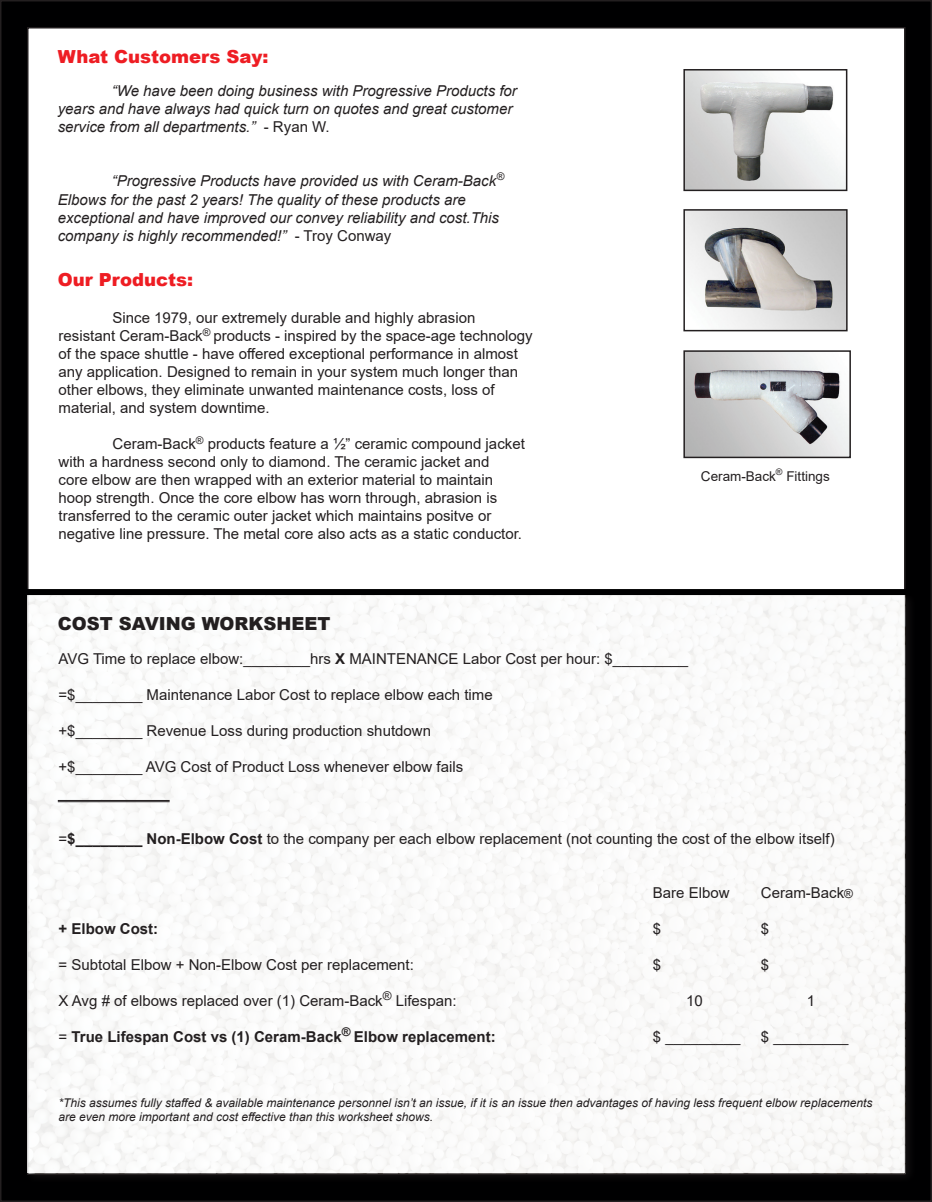
<style>
.page{position:relative;width:932px;height:1202px;background:#fff}
.page>*{position:absolute;margin:0;border:0;box-sizing:border-box;transform-origin:0 0}
.t1{font:900 18px "Arial";color:#ee1d23}
.t2{font:900 18px "Arial";color:#231f20}
.t3{font:15px/18px "Arial";color:#231f20}
.t4{font:italic 15px/18px "Arial";color:#231f20}
.t5{font:700 15px "Arial";color:#231f20}
.t6{font:13.5px "Arial";color:#231f20}
.t7{font:italic 12px/14.4px "Arial";color:#231f20}
.s1{font-style:normal}
.s2{font-weight:700}
.s3{font-size:12.45px}
.s4{font-weight:400}
</style>
<div class="page">
<div style="left:1px;top:1px;width:930px;height:1200px;background:#000001"></div>
<div style="left:27px;top:27px;width:878px;height:1147px;background:#fff;border:2px solid #231f20"></div>
<div style="left:23px;top:591px;width:894px;height:593px;background:#231f20;opacity:.75"></div>
<div style="left:28px;top:595px;width:876px;height:577px;background:#fff"></div>
<div style="left:22px;top:589px;width:888px;height:6px;background:#000001"></div>
<hr style="left:58px;top:800px;width:112px;height:1px;background:#231f20">
<hr style="left:58px;top:801px;width:112px;height:1px;background:#231f20">
<img style="left:686px;top:212px;width:158px;height:116px">
<div style="left:683px;top:209px;width:164px;height:122px;border:2px solid #231f20"></div>
<img style="left:686px;top:72px;width:158px;height:116px">
<div style="left:683px;top:69px;width:164px;height:122px;border:2px solid #231f20"></div>
<img style="left:686px;top:353px;width:161px;height:102px">
<div style="left:683px;top:350px;width:167px;height:108px;border:2px solid #231f20"></div>
<p class="t1" style="left:58px;top:44px;width:212px">What Customers Say:</p>
<p class="t4" style="left:58px;top:82px;width:460px;text-indent:54px">“We have been doing business with Progressive Products for years and have always had quick turn on quotes and great customer service from all departments.” <span class="s1">- Ryan W.</span></p>
<p class="t4" style="left:58px;top:172px;width:448px;text-indent:54px">“Progressive Products have provided us with Ceram-Back<sup>® </sup>Elbows for the past 2 years! The quality of these products are exceptional and have improved our convey reliability and cost.This company is highly recommended!” <span class="s1">- Troy Conway</span></p>
<p class="t1" style="left:58px;top:267px;width:137px">Our Products:</p>
<p class="t3" style="left:59px;top:308px;width:475px;text-indent:54px">Since 1979, our extremely durable and highly abrasion resistant Ceram-Back<sup>®</sup> products - inspired by the space-age technology of the space shuttle - have offered exceptional performance in almost any application. Designed to remain in your system much longer than other elbows, they eliminate unwanted maintenance costs, loss of material, and system downtime.</p>
<p class="t3" style="left:59px;top:434px;width:468px;text-indent:54px">Ceram-Back<sup>®</sup> products feature a ½” ceramic compound jacket with a hardness second only to diamond. The ceramic jacket and<br>core elbow are then wrapped with an exterior material to maintain hoop strength. Once the core elbow has worn through, abrasion is transferred to the ceramic outer jacket which maintains positve or negative line pressure. The metal core also acts as a static conductor.</p>
<p class="t6" style="left:701px;top:467px;width:130px">Ceram-Back<sup>®</sup> Fittings</p>
<p class="t2" style="left:58px;top:610px;width:274px">COST SAVING WORKSHEET</p>
<p class="t3" style="left:59px;top:649px;width:631px">AVG Time to replace elbow:________hrs <span class="s2">X</span> MAINTENANCE Labor Cost per hour: $_________</p>
<p class="t3" style="left:59px;top:685px;width:435px">=$________ Maintenance Labor Cost to replace elbow each time</p>
<p class="t3" style="left:59px;top:721px;width:374px">+$________ Revenue Loss during production shutdown</p>
<p class="t3" style="left:59px;top:757px;width:406px">+$________ AVG Cost of Product Loss whenever elbow fails</p>
<p class="t3" style="left:59px;top:829px;width:777px">=<span class="s2">$________ Non-Elbow Cost</span> to the company per each elbow replacement (not counting the cost of the elbow itself)</p>
<p class="t3" style="left:653px;top:883px;width:78px">Bare Elbow</p>
<p class="t3" style="left:761px;top:883px;width:94px">Ceram-Back<span class="s3">®</span></p>
<p class="t5" style="left:59px;top:918px;width:101px">+ Elbow Cost:</p>
<p class="t3" style="left:653px;top:919px;width:10px">$</p>
<p class="t3" style="left:761px;top:919px;width:10px">$</p>
<p class="t3" style="left:59px;top:955px;width:357px">= Subtotal Elbow + Non-Elbow Cost per replacement:</p>
<p class="t3" style="left:653px;top:955px;width:10px">$</p>
<p class="t3" style="left:761px;top:955px;width:10px">$</p>
<p class="t3" style="left:59px;top:991px;width:399px">X Avg # of elbows replaced over (1) Ceram-Back<sup>®</sup> Lifespan:</p>
<p class="t3" style="left:686px;top:991px;width:18px">10</p>
<p class="t3" style="left:806px;top:991px;width:10px">1</p>
<p class="t5" style="left:59px;top:1026px;width:438px"><span class="s4">=</span> True Lifespan Cost vs (1) Ceram-Back<sup>®</sup> Elbow replacement:</p>
<p class="t3" style="left:653px;top:1027px;width:89px">$ _________</p>
<p class="t3" style="left:761px;top:1027px;width:89px">$ _________</p>
<p class="t7" style="left:59px;top:1095px;width:815px">*This assumes fully staffed &amp; available maintenance personnel isn’t an issue, if it is an issue then advantages of having less frequent elbow replacements are even more important and cost effective than this worksheet shows.</p>
</div>
